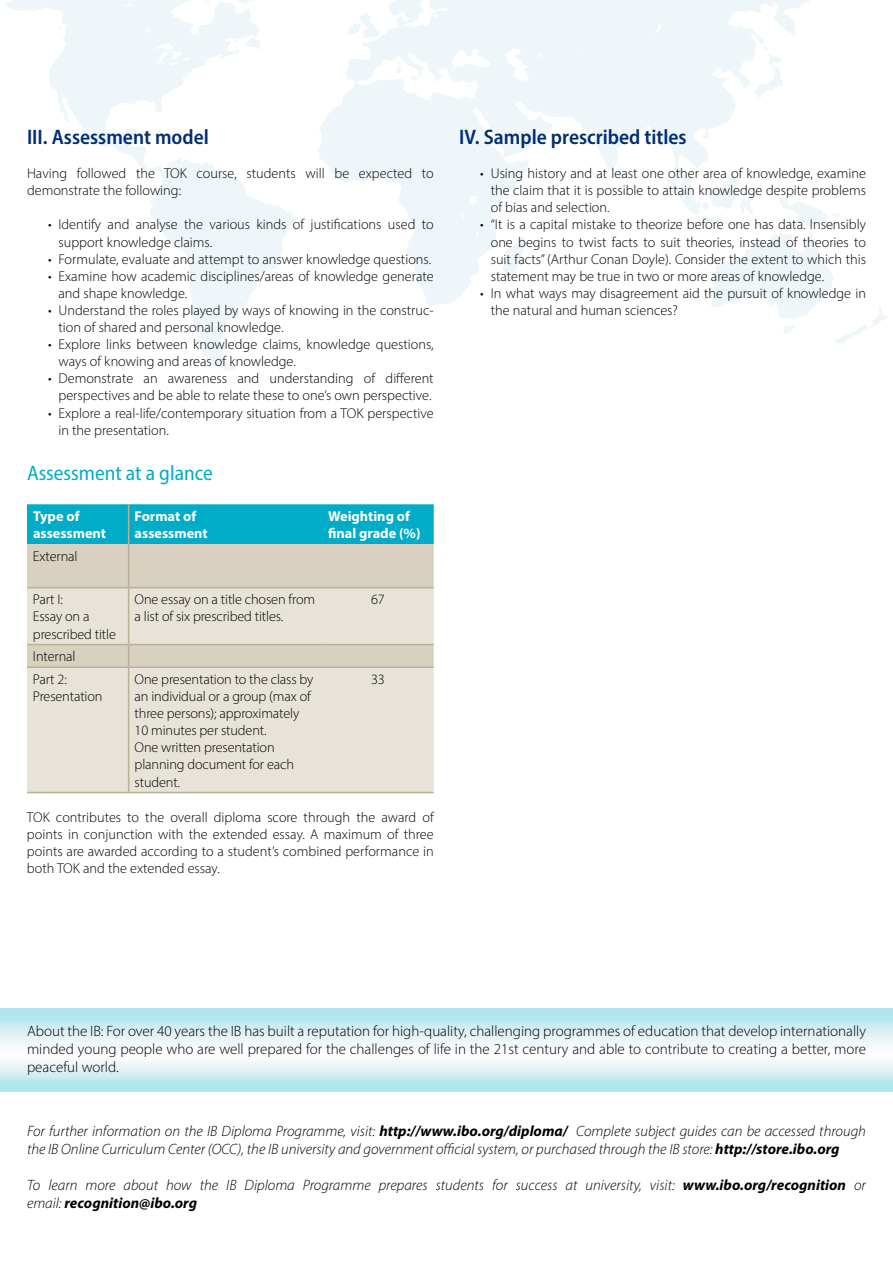
<style>
.page{position:relative;width:893px;height:1263px;background:#fff}
.page>*{position:absolute;margin:0;border:0;box-sizing:border-box;transform-origin:0 0}
.t1{font:600 semi-condensed 21px "Myriad Pro";color:#002d73}
.t2{font:semi-condensed 21px "Myriad Pro";color:#00acc8}
.t3{font:italic 300 15px/18px "Myriad Pro";color:#000}
.t4{font:300 15px/18px "Myriad Pro";color:#000;text-align:justify}
.t5{font:300 14.25px/17.1px "Myriad Pro";color:#000}
.t6{font:700 14.25px/17.1px "Myriad Pro";color:#fff}
.s1{font-weight:700}
</style>
<div class="page">
<svg style="left:318px;top:0;width:492px;height:306px;fill:#eef6f9"></svg>
<svg style="left:754px;top:46px;width:29px;height:52px"></svg>
<svg style="left:666px;top:172px;width:222px;height:171px"></svg>
<svg style="left:617px;top:166px;width:8px;height:12px"></svg>
<svg style="left:502px;top:235px;width:24px;height:42px"></svg>
<svg style="left:468px;top:84px;width:4px;height:4px"></svg>
<svg style="left:409px;top:75px;width:8px;height:5px"></svg>
<svg style="left:397px;top:61px;width:5px;height:14px"></svg>
<svg style="left:348px;top:13px;width:32px;height:26px"></svg>
<svg style="left:4px;top:0;width:290px;height:370px"></svg>
<svg style="left:206px;top:1px;width:4px;height:3px"></svg>
<svg style="left:58px;top:26px;width:3px;height:4px"></svg>
<svg style="left:0;top:1008px;width:893px;height:83px"></svg>
<div style="left:27px;top:504px;width:407px;height:40px;background:#00acc8"></div>
<div style="left:27px;top:544px;width:407px;height:43px;background:#d8d1c0"></div>
<svg style="left:27px;top:588px;width:407px;height:204px;background:#e6e0d6"></svg>
<hr style="left:128px;top:504px;width:1px;height:40px;background:#b9b098">
<hr style="left:128px;top:544px;width:1px;height:43px;background:#b9b098">
<hr style="left:128px;top:588px;width:1px;height:56px;background:#b9b098">
<svg style="left:128px;top:645px;width:1px;height:21px"></svg>
<hr style="left:128px;top:668px;width:1px;height:124px;background:#b9b098">
<hr style="left:27px;top:644px;width:102px;height:1px;background:#b9b098">
<hr style="left:129px;top:644px;width:193px;height:1px;background:#b9b098">
<hr style="left:322px;top:644px;width:112px;height:1px;background:#b9b098">
<hr style="left:27px;top:666px;width:102px;height:2px;background:#b9b098">
<hr style="left:129px;top:666px;width:193px;height:2px;background:#b9b098">
<hr style="left:322px;top:666px;width:112px;height:2px;background:#b9b098">
<hr style="left:27px;top:792px;width:102px;height:1px;background:#b9b098">
<hr style="left:129px;top:792px;width:193px;height:1px;background:#b9b098">
<hr style="left:322px;top:792px;width:112px;height:1px;background:#b9b098">
<hr style="left:27px;top:587px;width:102px;height:1px;background:#b9b098">
<hr style="left:129px;top:587px;width:193px;height:1px;background:#b9b098">
<hr style="left:322px;top:587px;width:112px;height:1px;background:#b9b098">
<h1 class="t1" style="left:27px;top:124px;width:183px">III. Assessment model</h1>
<p class="t5" style="left:27px;top:165px;width:408px">Having followed the TOK course, students will be expected to demonstrate the following:</p>
<p class="t5" style="left:59px;top:216px;width:377px;text-indent:-11px">• Identify and analyse the various kinds of justifications used to support knowledge claims.</p>
<p class="t5" style="left:48px;top:250px;width:385px">• Formulate, evaluate and attempt to answer knowledge questions.</p>
<p class="t5" style="left:59px;top:267px;width:377px;text-indent:-11px">• Examine how academic disciplines/areas of knowledge generate and shape knowledge.</p>
<p class="t5" style="left:59px;top:302px;width:377px;text-indent:-11px">• Understand the roles played by ways of knowing in the construc&shy;tion of shared and personal knowledge.</p>
<p class="t5" style="left:59px;top:336px;width:377px;text-indent:-11px">• Explore links between knowledge claims, knowledge questions, ways of knowing and areas of knowledge.</p>
<p class="t5" style="left:48px;top:370px;width:387px;text-align:center">• Demonstrate an awareness and understanding of different perspectives and be able to relate these to one’s own perspective.</p>
<p class="t5" style="left:59px;top:404px;width:377px;text-indent:-11px">• Explore a real-life/contemporary situation from a TOK perspective in the presentation.</p>
<h1 class="t2" style="left:27px;top:460px;width:187px">Assessment at a glance</h1>
<p class="t6" style="left:33px;top:507px;width:75px">Type of assessment</p>
<p class="t6" style="left:135px;top:507px;width:75px">Format of assessment</p>
<p class="t6" style="left:328px;top:507px;width:94px">Weighting of final grade (%)</p>
<p class="t5" style="left:33px;top:547px;width:46px">External</p>
<p class="t5" style="left:33px;top:591px;width:85px">Part I:<br>Essay on a prescribed title</p>
<p class="t5" style="left:135px;top:591px;width:182px">One essay on a title chosen from a list of six prescribed titles.</p>
<p class="t5" style="left:371px;top:591px;width:15px">67</p>
<p class="t5" style="left:33px;top:645px;width:44px;line-height:22.6px">Internal<br>Part 2:</p>
<p class="t5" style="left:33px;top:688px;width:71px">Presentation</p>
<p class="t5" style="left:135px;top:670px;width:180px">One presentation to the class by an individual or a group (max of three persons); approximately<br>10 minutes per student.<br>One written presentation planning document for each student.</p>
<p class="t5" style="left:371px;top:670px;width:15px">33</p>
<p class="t5" style="left:27px;top:808px;width:408px;text-align:justify">TOK contributes to the overall diploma score through the award of points in conjunction with the extended essay. A maximum of three points are awarded according to a student’s combined performance in both TOK and the extended essay.</p>
<h1 class="t1" style="left:459px;top:124px;width:229px">IV. Sample prescribed titles</h1>
<p class="t5" style="left:491px;top:165px;width:377px;text-align:justify;text-indent:-11px">• Using history and at least one other area of knowledge, examine the claim that it is possible to attain knowledge despite problems of bias and selection.</p>
<p class="t5" style="left:491px;top:216px;width:377px;text-align:justify;text-indent:-11px">• “It is a capital mistake to theorize before one has data. Insensibly one begins to twist facts to suit theories, instead of theories to suit facts” (Arthur Conan Doyle). Consider the extent to which this statement may be true in two or more areas of knowledge.</p>
<p class="t5" style="left:491px;top:284px;width:377px;text-indent:-11px">• In what ways may disagreement aid the pursuit of knowledge in the natural and human sciences?</p>
<p class="t4" style="left:27px;top:1022px;width:840px">About the IB: For over 40 years the IB has built a reputation for high-quality, challenging programmes of education that develop internationally minded young people who are well prepared for the challenges of life in the 21st century and able to contribute to creating a better, more peaceful world.</p>
<p class="t3" style="left:27px;top:1121px;width:840px">For further information on the IB Diploma Programme, visit: <span class="s1">http://www.ibo.org/diploma/</span> Complete subject guides can be accessed through the IB Online Curriculum Center (OCC), the IB university and government official system, or purchased through the IB store: <span class="s1">http://store.ibo.org</span></p>
<p class="t3" style="left:27px;top:1175px;width:840px">To learn more about how the IB Diploma Programme prepares students for success at university, visit: <span class="s1">www.ibo.org/recognition</span> or email: <span class="s1">recognition@ibo.org</span></p>
</div>
